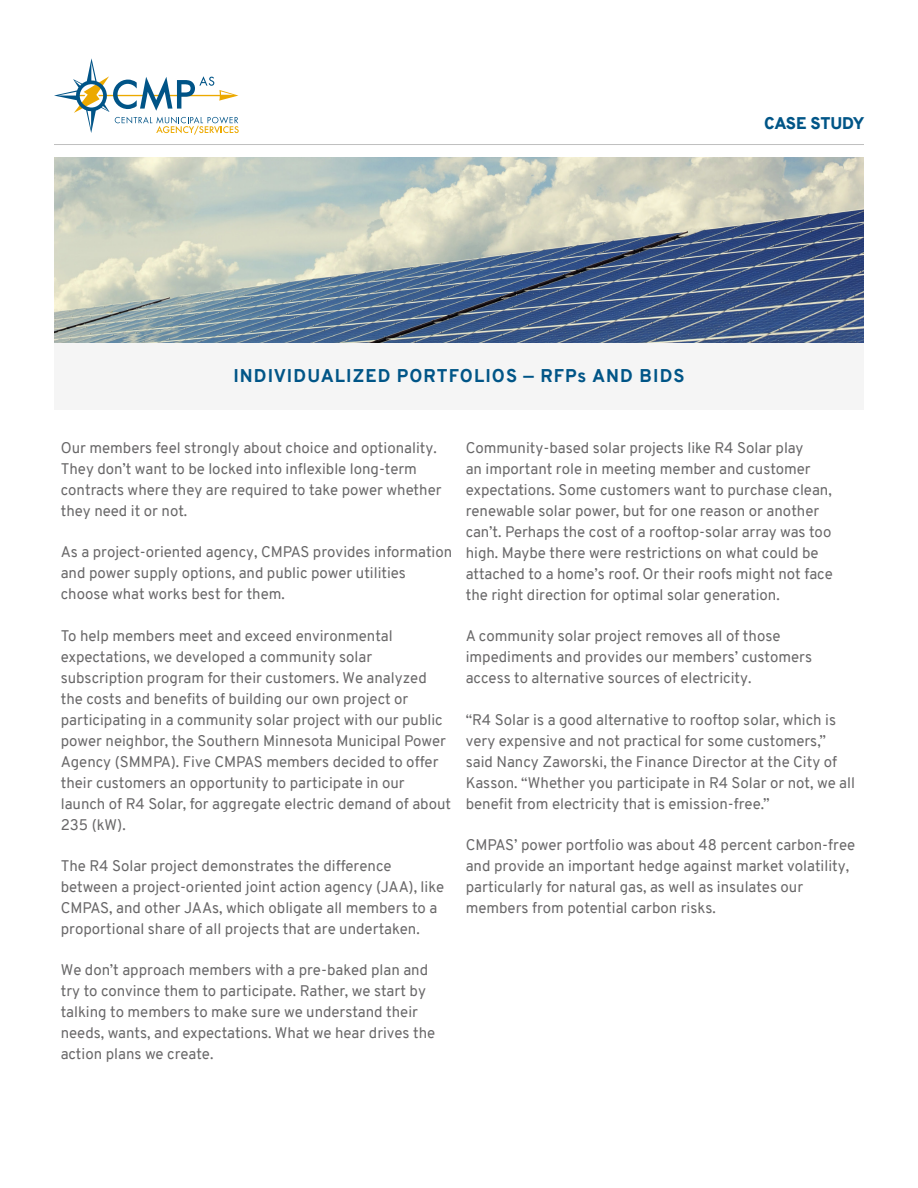
<style>
.page{position:relative;width:918px;height:1188px;background:#fff}
.page>*{position:absolute;margin:0;border:0;box-sizing:border-box;transform-origin:0 0}
.t1{font:800 18px "Overpass";letter-spacing:.06em;color:#005587}
.t2{font:900 16.5px "Overpass";letter-spacing:-.01em;color:#005587}
.t3{font:15px/21px "Overpass";color:#696869}
</style>
<div class="page">
<hr style="left:54px;top:144px;width:810px;height:1px;background:#bfbfbf">
<svg style="left:54px;top:58px;width:185px;height:77px"></svg>
<img style="left:54px;top:157px;width:810px;height:186px">
<div style="left:54px;top:343px;width:810px;height:67px;background:#f5f5f5"></div>
<p class="t2" style="left:764px;top:112px;width:102px">CASE STUDY</p>
<p class="t1" style="left:233px;top:363px;width:453px">INDIVIDUALIZED PORTFOLIOS — RFPs AND BIDS</p>
<p class="t3" style="left:61px;top:437px;width:382px">Our members feel strongly about choice and optionality.<br>They don’t want to be locked into inflexible long-term contracts where they are required to take power whether they need it or not.</p>
<p class="t3" style="left:61px;top:542px;width:393px">As a project-oriented agency, CMPAS provides information and power supply options, and public power utilities choose what works best for them.</p>
<p class="t3" style="left:61px;top:625px;width:392px">To help members meet and exceed environmental expectations, we developed a community solar subscription program for their customers. We analyzed the costs and benefits of building our own project or participating in a community solar project with our public power neighbor, the Southern Minnesota Municipal Power Agency (SMMPA). Five CMPAS members decided to offer their customers an opportunity to participate in our launch of R4 Solar, for aggregate electric demand of about 235 (kW).</p>
<p class="t3" style="left:61px;top:855px;width:385px">The R4 Solar project demonstrates the difference between a project-oriented joint action agency (JAA), like CMPAS, and other JAAs, which obligate all members to a proportional share of all projects that are undertaken.</p>
<p class="t3" style="left:61px;top:959px;width:376px">We don’t approach members with a pre-baked plan and try to convince them to participate. Rather, we start by talking to members to make sure we understand their needs, wants, and expectations. What we hear drives the action plans we create.</p>
<p class="t3" style="left:466px;top:437px;width:369px">Community-based solar projects like R4 Solar play<br>an important role in meeting member and customer expectations. Some customers want to purchase clean, renewable solar power, but for one reason or another can’t. Perhaps the cost of a rooftop-solar array was too high. Maybe there were restrictions on what could be attached to a home’s roof. Or their roofs might not face the right direction for optimal solar generation.</p>
<p class="t3" style="left:466px;top:626px;width:348px">A community solar project removes all of those impediments and provides our members’ customers access to alternative sources of electricity.</p>
<p class="t3" style="left:466px;top:709px;width:391px">“R4 Solar is a good alternative to rooftop solar, which is very expensive and not practical for some customers,” said Nancy Zaworski, the Finance Director at the City of Kasson. “Whether you participate in R4 Solar or not, we all benefit from electricity that is emission-free.”</p>
<p class="t3" style="left:466px;top:834px;width:391px">CMPAS’ power portfolio was about 48 percent carbon-free and provide an important hedge against market volatility, particularly for natural gas, as well as insulates our members from potential carbon risks.</p>
</div>
